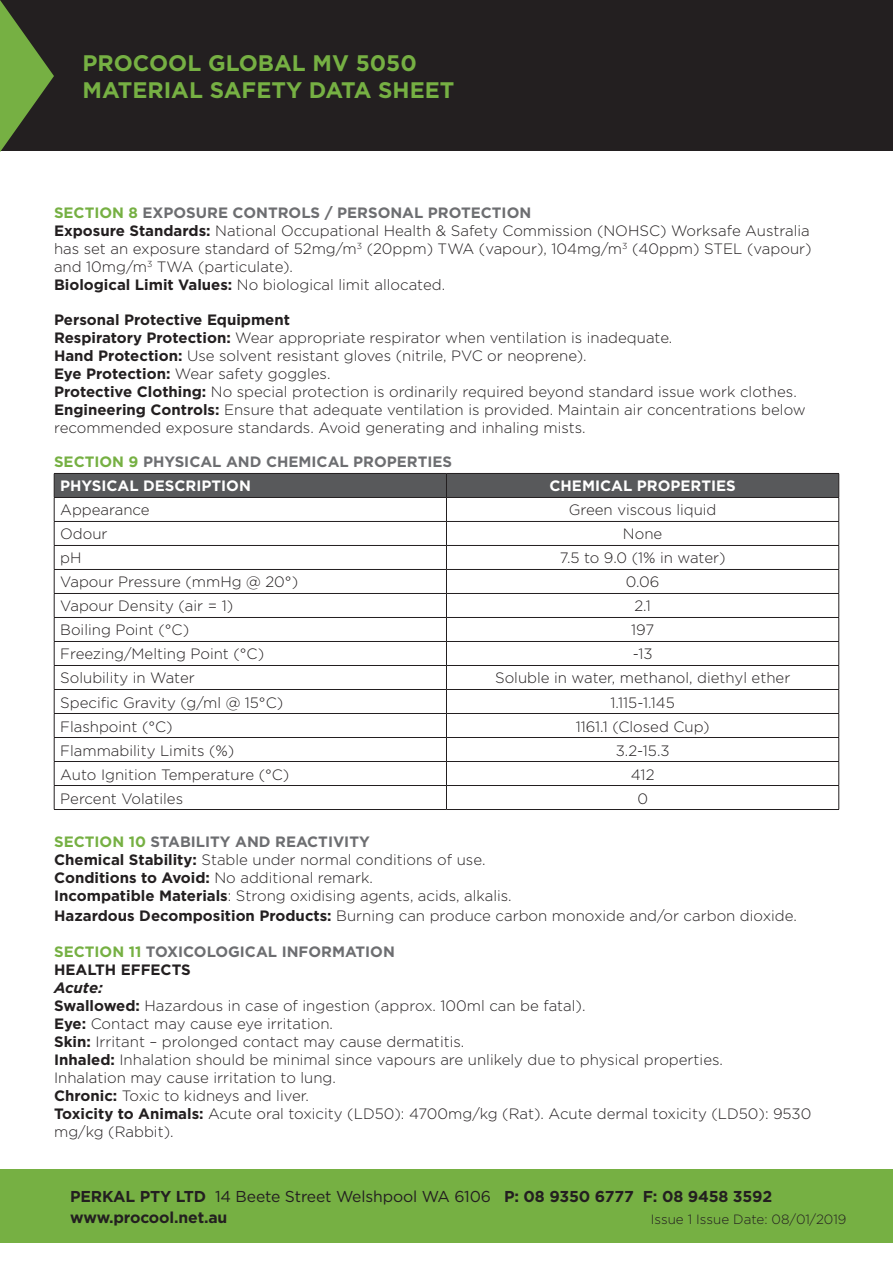
<style>
.page{position:relative;width:893px;height:1263px;background:#fff}
.page>*{position:absolute;margin:0;border:0;box-sizing:border-box;transform-origin:0 0}
.t1{font:700 22.5px/27px "Gotham";color:#76b043}
.t2{font:700 15.75px/20.4px "Gotham";letter-spacing:-.01em;color:#231f20}
.t3{font:300 15px/18px "Gotham";color:#231f20}
.t4{font:700 15px/24.2px "Gotham";color:#6d6e71}
.t5{font:700 15px "Gotham";color:#fff}
.t6{font:300 13.35px "Gotham";color:#231f20}
.s1{font-weight:700;color:#76b043}
.s2{font-weight:700;color:#6d6e71}
.s3{font-weight:700}
.s4{color:#76b043}
.s5{color:#fff}
.s6{color:#231f20}
.s7{font-weight:700;font-style:italic}
.s8{font-weight:400}
</style>
<div class="page">
<svg style="left:54px;top:473px;width:785px;height:336px"></svg>
<hr style="left:54px;top:809px;width:392px;height:1px;background:#231f20">
<hr style="left:446px;top:809px;width:393px;height:1px;background:#231f20">
<div style="left:0;top:0;width:893px;height:151px;background:#231f20"></div>
<svg style="left:0;top:0;width:54px;height:152px"></svg>
<div style="left:0;top:1169px;width:893px;height:74px;background:#76b043"></div>
<h1 class="t1" style="left:82px;top:49px;width:373px">PROCOOL GLOBAL MV 5050<br>MATERIAL SAFETY DATA SHEET</h1>
<p class="t3" style="left:54px;top:204px;width:759px"><span class="s1">SECTION 8</span> <span class="s2">EXPOSURE CONTROLS / PERSONAL PROTECTION<br></span><span class="s3">Exposure Standards:</span> National Occupational Health &amp; Safety Commission (NOHSC) Worksafe Australia has set an exposure standard of 52mg/m<sup>3</sup> (20ppm) TWA (vapour), 104mg/m<sup>3</sup> (40ppm) STEL (vapour) and 10mg/m<sup>3</sup> TWA (particulate).<br><span class="s3">Biological Limit Values:</span> No biological limit allocated.</p>
<p class="t3" style="left:54px;top:310px;width:753px"><span class="s3">Personal Protective Equipment<br>Respiratory Protection:</span> Wear appropriate respirator when ventilation is inadequate.<br><span class="s3">Hand Protection:</span> Use solvent resistant gloves (nitrile, PVC or neoprene).<br><span class="s3">Eye Protection:</span> Wear safety goggles.<br><span class="s3">Protective Clothing:</span> No special protection is ordinarily required beyond standard issue work clothes.<br><span class="s3">Engineering Controls:</span> Ensure that adequate ventilation is provided. Maintain air concentrations below recommended exposure standards. Avoid generating and inhaling mists.</p>
<p class="t4" style="left:60px;top:449px;width:394px;text-indent:-6px"><span class="s4">SECTION 9</span> PHYSICAL AND CHEMICAL PROPERTIES<br><span class="s5">PHYSICAL DESCRIPTION</span></p>
<p class="t5" style="left:549px;top:477px;width:188px">CHEMICAL PROPERTIES</p>
<p class="t3" style="left:60px;top:501px;width:91px">Appearance</p>
<p class="t3" style="left:569px;top:501px;width:149px">Green viscous liquid</p>
<p class="t3" style="left:60px;top:525px;width:49px">Odour</p>
<p class="t3" style="left:623px;top:525px;width:41px">None</p>
<p class="t3" style="left:60px;top:549px;width:23px">pH</p>
<p class="t3" style="left:560px;top:549px;width:167px">7.5 to 9.0 (1% in water)</p>
<p class="t3" style="left:60px;top:573px;width:239px">Vapour Pressure (mmHg @ 20°)</p>
<p class="t3" style="left:626px;top:573px;width:35px">0.06</p>
<p class="t3" style="left:60px;top:597px;width:175px">Vapour Density (air = 1)</p>
<p class="t3" style="left:634px;top:597px;width:18px">2.1</p>
<p class="t3" style="left:60px;top:621px;width:130px">Boiling Point (°C)</p>
<p class="t3" style="left:631px;top:621px;width:25px">197</p>
<p class="t3" style="left:60px;top:645px;width:205px">Freezing/Melting Point (°C)</p>
<p class="t3" style="left:633px;top:645px;width:21px">-13</p>
<p class="t3" style="left:60px;top:669px;width:136px">Solubility in Water</p>
<p class="t3" style="left:495px;top:669px;width:297px">Soluble in water, methanol, diethyl ether</p>
<p class="t3" style="left:60px;top:693px;width:225px">Specific Gravity (g/ml @ 15°C)</p>
<p class="t3" style="left:610px;top:693px;width:66px">1.115-1.145</p>
<p class="t3" style="left:60px;top:717px;width:114px">Flashpoint (°C)</p>
<p class="t3" style="left:576px;top:717px;width:135px">1161.1 (Closed Cup)</p>
<p class="t3" style="left:60px;top:741px;width:175px">Flammability Limits (%)</p>
<p class="t3" style="left:616px;top:741px;width:55px">3.2-15.3</p>
<p class="t3" style="left:60px;top:765px;width:231px">Auto Ignition Temperature (°C)</p>
<p class="t3" style="left:631px;top:765px;width:25px">412</p>
<p class="t3" style="left:60px;top:789px;width:124px">Percent Volatiles</p>
<p class="t3" style="left:637px;top:789px;width:12px">0</p>
<p class="t3" style="left:54px;top:833px;width:459px"><span class="s1">SECTION 10</span> <span class="s2">STABILITY AND REACTIVITY<br></span><span class="s3">Chemical Stability:</span> Stable under normal conditions of use.<br><span class="s3">Conditions to Avoid:</span> No additional remark.<br><span class="s3">Incompatible Materials</span>: Strong oxidising agents, acids, alkalis.</p>
<p class="t3" style="left:54px;top:906px;width:744px"><span class="s3">Hazardous Decomposition Products:</span> Burning can produce carbon monoxide and/or carbon dioxide.</p>
<p class="t4" style="left:54px;top:942px;width:342px;line-height:18px"><span class="s4">SECTION 11</span> TOXICOLOGICAL INFORMATION<br><span class="s6">HEALTH EFFECTS</span></p>
<p class="t3" style="left:54px;top:978px;width:759px"><span class="s7">Acute:<br></span><span class="s3">Swallowed:</span> Hazardous in case of ingestion (approx. 100ml can be fatal).<br><span class="s3">Eye:</span> Contact may cause eye irritation.<br><span class="s3">Skin:</span> Irritant – prolonged contact may cause dermatitis.<br><span class="s3">Inhaled:</span> Inhalation should be minimal since vapours are unlikely due to physical properties.<br>Inhalation may cause irritation to lung.<br><span class="s3">Chronic:</span> Toxic to kidneys and liver.<br><span class="s3">Toxicity to Animals:</span> Acute oral toxicity (LD50): 4700mg/kg (Rat). Acute dermal toxicity (LD50): 9530 mg/kg (Rabbit).</p>
<p class="t2" style="left:70px;top:1186px;width:703px">PERKAL PTY LTD <span class="s8">14 Beete Street Welshpool WA 6106</span> P: 08 9350 6777 F: 08 9458 3592 www.procool.net.au</p>
<p class="t6" style="left:651px;top:1211px;width:197px">Issue 1 Issue Date: 08/01/2019</p>
</div>
